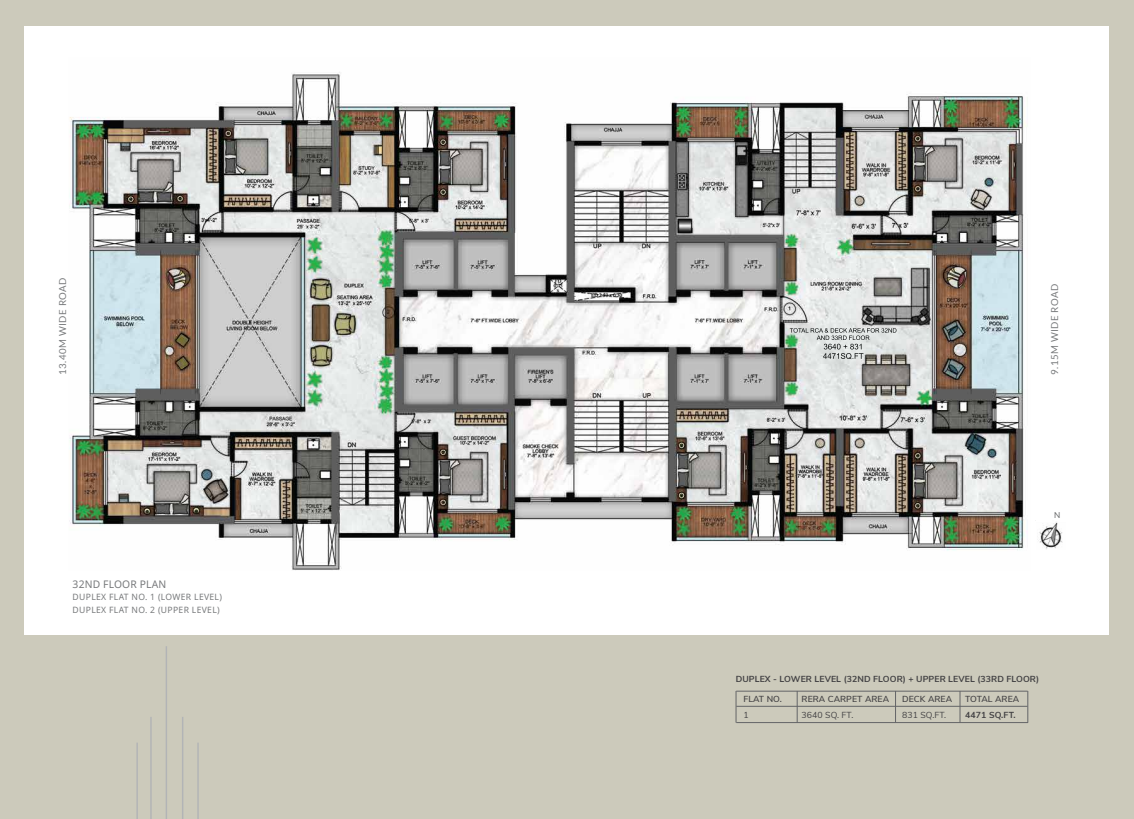
<style>
.page{position:relative;width:1134px;height:819px;background:#cccabb}
.page>*{position:absolute;margin:0;border:0;box-sizing:border-box;transform-origin:0 0}
.t1{font:10.5px "Noto Sans";letter-spacing:.015em;color:#77797b}
.t2{font:9.62px "Lato";letter-spacing:.05em;color:#77797b}
.t3{font:700 8.75px "Nunito Sans";letter-spacing:.01em;color:#424143}
.t4{font:8.75px/12.2px "Noto Sans";letter-spacing:.04em;color:#77797b}
.t5{font:600 8.75px "Nunito Sans";letter-spacing:.01em;color:#424143}
.t6{font:8.75px "Nunito Sans";letter-spacing:.01em;color:#424143}
.t7{font:8.4px "Nunito Sans";color:#585a5b}
</style>
<div class="page">
<div style="left:25px;top:27px;width:1084px;height:608px;background:#fff"></div>
<hr style="left:166px;top:646px;width:1px;height:173px;background:#b2b4b6">
<hr style="left:182px;top:717px;width:1px;height:102px;background:#b2b4b6">
<hr style="left:150px;top:717px;width:2px;height:102px;background:#b2b4b6">
<hr style="left:197px;top:743px;width:2px;height:76px;background:#b2b4b6">
<hr style="left:136px;top:743px;width:2px;height:76px;background:#b2b4b6">
<hr style="left:797px;top:691px;width:1px;height:32px;background:#636467">
<hr style="left:736px;top:691px;width:1px;height:32px;background:#636467">
<hr style="left:736px;top:706px;width:292px;height:1px;background:#636467">
<hr style="left:736px;top:691px;width:292px;height:1px;background:#636467">
<hr style="left:736px;top:722px;width:292px;height:1px;background:#636467">
<hr style="left:895px;top:691px;width:1px;height:32px;background:#636467">
<hr style="left:960px;top:691px;width:1px;height:32px;background:#636467">
<hr style="left:1028px;top:691px;width:1px;height:32px;background:#636467">
<img style="left:69px;top:72px;width:959px;height:498px">
<img style="left:794px;top:328px;width:81px;height:5px">
<img style="left:1038px;top:522px;width:25px;height:27px">
<p class="t2" style="left:57px;top:375px;width:98px;rotate:-90deg">13.40M WIDE ROAD</p>
<p class="t2" style="left:1049px;top:375px;width:92px;rotate:-90deg">9.15M WIDE ROAD</p>
<p class="t1" style="left:73px;top:577px;width:95px">32ND FLOOR PLAN</p>
<p class="t4" style="left:73px;top:591px;width:151px">DUPLEX FLAT NO. 1 (LOWER LEVEL)<br>DUPLEX FLAT NO. 2 (UPPER LEVEL)</p>
<p class="t7" style="left:1054px;top:509px;width:8px">N</p>
<p class="t3" style="left:736px;top:673px;width:305px">DUPLEX - LOWER LEVEL (32ND FLOOR) + UPPER LEVEL (33RD FLOOR)</p>
<p class="t5" style="left:743px;top:692px;width:40px">FLAT NO.</p>
<p class="t6" style="left:743px;top:708px;width:7px">1</p>
<p class="t5" style="left:802px;top:692px;width:89px">RERA CARPET AREA</p>
<p class="t6" style="left:802px;top:708px;width:53px">3640 SQ. FT.</p>
<p class="t5" style="left:902px;top:692px;width:51px">DECK AREA</p>
<p class="t6" style="left:902px;top:708px;width:46px">831 SQ.FT.</p>
<p class="t5" style="left:965px;top:692px;width:55px">TOTAL AREA</p>
<p class="t3" style="left:965px;top:708px;width:52px">4471 SQ.FT.</p>
</div>
